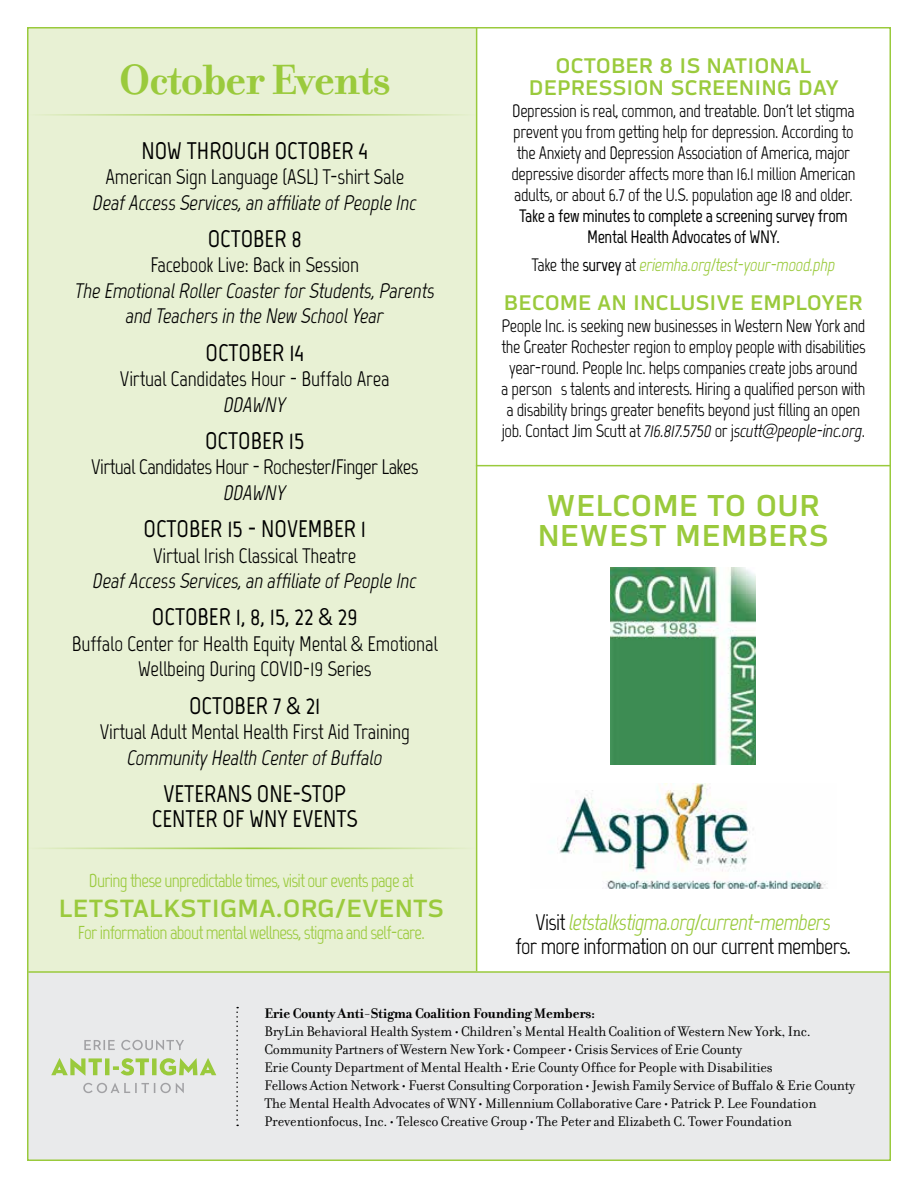
<style>
.page{position:relative;width:918px;height:1188px;background:#fff}
.page>*{position:absolute;margin:0;border:0;box-sizing:border-box;transform-origin:0 0}
.t1{font:700 45.6px "Filosofia";letter-spacing:-.02em;color:#9aca3c}
.t2{font:500 30px/30px "Endzone Sans";letter-spacing:.04em;color:#9aca3c}
.t3{font:500 24.75px "Endzone Sans";letter-spacing:.03em;color:#9aca3c}
.t4{font:700 24px/25.5px "Marvel";color:#000;text-align:center}
.t5{font:22.5px/24px "Marvel";letter-spacing:-.03em;color:#000;text-align:center}
.t6{font:21px/25.5px "Marvel";letter-spacing:-.01em;color:#000;text-align:center}
.t7{font:italic 21px/25.5px "Marvel";letter-spacing:-.01em;color:#000;text-align:center}
.t8{font:500 21px/22.5px "Endzone Sans";letter-spacing:.03em;color:#9aca3c;text-align:center}
.t9{font:18.75px "Marvel";letter-spacing:-.04em;color:#9aca3c}
.t10{font:18px/21px "Marvel";letter-spacing:-.02em;color:#000;text-align:center}
.t11{font:700 18px/21px "Marvel";letter-spacing:-.02em;color:#000;text-align:center}
.t12{font:italic 18px "Marvel";letter-spacing:-.02em;color:#9aca3c}
.t13{font:15px/18px "Filosofia";letter-spacing:-.01em;color:#000}
.t14{font:700 15px "Filosofia";letter-spacing:-.01em;color:#000}
.s1{font-style:normal;color:#000}
.s2{font-weight:700;font-style:normal;color:#000}
.s3{font-style:italic}
.s4{font-style:italic;color:#9aca3c}
</style>
<div class="page">
<div style="left:27px;top:27px;width:449px;height:945px;background:#e8f1d4"></div>
<hr style="left:27px;top:114px;width:449px;height:2px;background:#9aca3c">
<hr style="left:27px;top:848px;width:449px;height:1px;background:#9aca3c">
<div style="left:27px;top:972px;width:864px;height:189px;background:#e9eaeb"></div>
<svg style="left:83px;top:1083px;width:101px;height:10px"></svg>
<svg style="left:51px;top:1058px;width:165px;height:18px"></svg>
<svg style="left:84px;top:1040px;width:100px;height:10px"></svg>
<svg style="left:236px;top:1007px;width:2px;height:119px"></svg>
<hr style="left:476px;top:465px;width:415px;height:1px;background:#9aca3c">
<img style="left:611px;top:568px;width:145px;height:197px">
<img style="left:558px;top:784px;width:270px;height:105px">
<hr style="left:28px;top:971px;width:862px;height:2px;background:#9aca3c">
<hr style="left:476px;top:27px;width:1px;height:944px;background:#9aca3c">
<h1 class="t1" style="left:119px;top:52px;width:273px">October Events</h1>
<h3 class="t4" style="left:141px;top:138px;width:228px">NOW THROUGH OCTOBER 4</h3>
<p class="t6" style="left:105px;top:164px;width:300px">American Sign Language (ASL) T-shirt Sale</p>
<p class="t7" style="left:93px;top:190px;width:325px">Deaf Access Services, an affiliate of People Inc</p>
<h3 class="t4" style="left:208px;top:226px;width:96px">OCTOBER 8</h3>
<p class="t6" style="left:150px;top:252px;width:210px">Facebook Live: Back in Session</p>
<p class="t7" style="left:75px;top:278px;width:362px">The Emotional Roller Coaster for Students, Parents and Teachers in the New School Year</p>
<h3 class="t4" style="left:206px;top:340px;width:100px">OCTOBER 14</h3>
<p class="t6" style="left:120px;top:366px;width:271px">Virtual Candidates Hour - Buffalo Area</p>
<p class="t7" style="left:224px;top:392px;width:64px">DDAWNY</p>
<h3 class="t4" style="left:205px;top:428px;width:101px">OCTOBER 15</h3>
<p class="t6" style="left:91px;top:454px;width:329px">Virtual Candidates Hour - Rochester/Finger Lakes</p>
<p class="t7" style="left:224px;top:480px;width:64px">DDAWNY</p>
<h3 class="t4" style="left:144px;top:516px;width:224px">OCTOBER 15 - NOVEMBER 1</h3>
<p class="t6" style="left:153px;top:543px;width:205px">Virtual Irish Classical Theatre</p>
<p class="t7" style="left:93px;top:568px;width:325px">Deaf Access Services, an affiliate of People Inc</p>
<h3 class="t4" style="left:152px;top:604px;width:207px">OCTOBER 1, 8, 15, 22 &amp; 29</h3>
<p class="t6" style="left:72px;top:631px;width:367px">Buffalo Center for Health Equity Mental &amp; Emotional<br>Wellbeing During COVID-19 Series</p>
<h3 class="t4" style="left:189px;top:693px;width:133px">OCTOBER 7 &amp; 21</h3>
<p class="t6" style="left:100px;top:719px;width:312px">Virtual Adult Mental Health First Aid Training</p>
<p class="t7" style="left:127px;top:745px;width:257px">Community Health Center of Buffalo</p>
<h3 class="t4" style="left:152px;top:781px;width:207px">VETERANS ONE-STOP<br>CENTER OF WNY EVENTS</h3>
<p class="t9" style="left:89px;top:869px;width:326px">During these unpredictable times, visit our events page at</p>
<h3 class="t3" style="left:59px;top:895px;width:386px">LETSTALKSTIGMA.ORG/EVENTS</h3>
<p class="t9" style="left:78px;top:922px;width:348px">For information about mental wellness, stigma and self-care.</p>
<p class="t8" style="left:529px;top:54px;width:311px">OCTOBER 8 IS NATIONAL<br>DEPRESSION SCREENING DAY</p>
<p class="t10" style="left:511px;top:100px;width:346px">Depression is real, common, and treatable. Don't let stigma prevent you from getting help for depression. According to the Anxiety and Depression Association of America, major depressive disorder affects more than 16.1 million American adults, or about 6.7 of the U.S. population age 18 and older.</p>
<p class="t11" style="left:519px;top:205px;width:330px">Take a few minutes to complete a screening survey from<br>Mental Health Advocates of WNY.</p>
<p class="t12" style="left:532px;top:254px;width:305px"><span class="s1">Take the</span> <span class="s2">survey</span> <span class="s1">at</span> eriemha.org/test-your-mood.php</p>
<p class="t8" style="left:504px;top:291px;width:360px">BECOME AN INCLUSIVE EMPLOYER</p>
<p class="t10" style="left:501px;top:315px;width:366px">People Inc. is seeking new businesses in Western New York and the Greater Rochester region to employ people with disabilities year-round. People Inc. helps companies create jobs around<br>a person’s talents and interests. Hiring a qualified person with a disability brings greater benefits beyond just filling an open job. Contact Jim Scutt at <span class="s3">716.817.5750</span> or j<span class="s3">scutt@people-inc.org</span>.</p>
<h2 class="t2" style="left:538px;top:491px;width:292px">WELCOME TO OUR<br>NEWEST MEMBERS</h2>
<p class="t5" style="left:515px;top:911px;width:337px">Visit <span class="s4">letstalkstigma.org/current-members<br></span>for more information on our current members.</p>
<p class="t14" style="left:265px;top:1004px;width:332px">Erie County Anti-Stigma Coalition Founding Members:</p>
<p class="t13" style="left:265px;top:1023px;width:592px">BryLin Behavioral Health System • Children’s Mental Health Coalition of Western New York, Inc.<br>Community Partners of Western New York • Compeer • Crisis Services of Erie County<br>Erie County Department of Mental Health • Erie County Office for People with Disabilities<br>Fellows Action Network • Fuerst Consulting Corporation • Jewish Family Service of Buffalo &amp; Erie County The Mental Health Advocates of WNY • Millennium Collaborative Care • Patrick P. Lee Foundation Preventionfocus, Inc. • Telesco Creative Group • The Peter and Elizabeth C. Tower Foundation</p>
</div>
